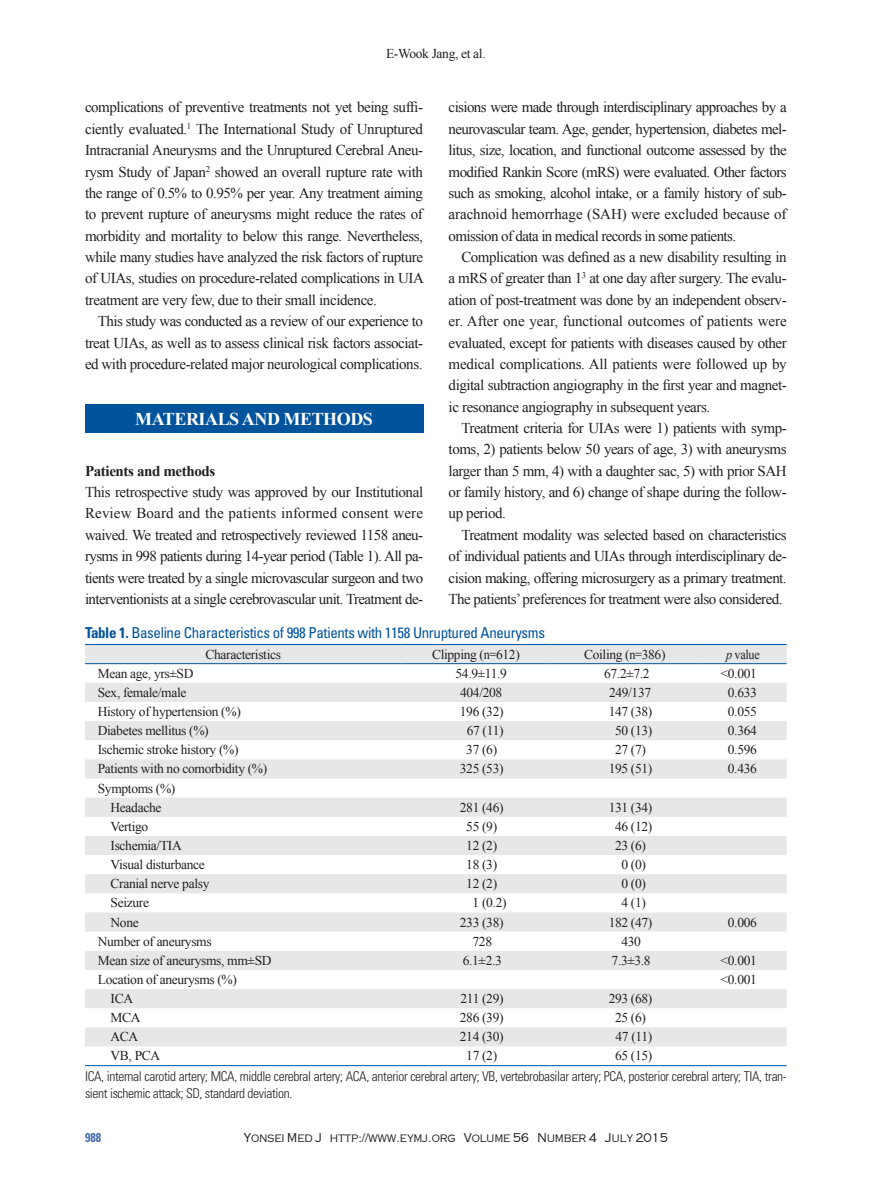
<style>
.page{position:relative;width:893px;height:1191px;background:#fff}
.page>*{position:absolute;margin:0;border:0;box-sizing:border-box;transform-origin:0 0}
.t1{font:700 18px "Times New Roman";letter-spacing:-.025em;color:#fff}
.본문_YMJ{font:15px/21.3px "Times New Roman";letter-spacing:-.03em;color:#231f20;text-align:justify}
.표제목_YMJ{font:condensed 15px "Univers LT Std";letter-spacing:-.025em;color:#01549c}
.소제목_YMJ{font:700 15px "Times New Roman";letter-spacing:-.025em;color:#231f20}
.표본문_YMJ{font:13.5px "Times New Roman";letter-spacing:-.025em;color:#231f20}
.표설명_YMJ{font:300 condensed 13.5px/16.5px "Univers LT Std";letter-spacing:-.025em;color:#231f20}
.런닝_YMJ{font:13.5px "Times New Roman";letter-spacing:-.025em;color:#231f20}
.표본문_YMJ-2{font:13.5px "Times New Roman";letter-spacing:-.025em;color:#231f20;scale:.9 1}
.t2{font:700 condensed 12.75px "Univers LT Std";color:#446aab;scale:.95 1}
.t3{font:300 12px "Metalcut";letter-spacing:-.025em;color:#231f20}
.s1{font-weight:700}
.s2{font-style:italic}
</style>
<div class="page">
<div style="left:85px;top:404px;width:338px;height:29px;background:#01549c"></div>
<svg style="left:85px;top:1046px;width:702px;height:21px"></svg>
<svg style="left:85px;top:645px;width:702px;height:401px;fill:#e6e7e9"></svg>
<hr style="left:85px;top:644px;width:316px;height:1px;background:#01549c">
<hr style="left:401px;top:644px;width:149px;height:1px;background:#01549c">
<hr style="left:550px;top:644px;width:149px;height:1px;background:#01549c">
<hr style="left:699px;top:644px;width:88px;height:1px;background:#01549c">
<hr style="left:85px;top:663px;width:316px;height:1px;background:#01549c">
<hr style="left:401px;top:663px;width:149px;height:1px;background:#01549c">
<hr style="left:550px;top:663px;width:149px;height:1px;background:#01549c">
<hr style="left:699px;top:663px;width:88px;height:1px;background:#01549c">
<hr style="left:85px;top:1065px;width:316px;height:1px;background:#01549c">
<hr style="left:401px;top:1065px;width:149px;height:1px;background:#01549c">
<hr style="left:550px;top:1065px;width:149px;height:1px;background:#01549c">
<hr style="left:699px;top:1065px;width:88px;height:1px;background:#01549c">
<p class="런닝_YMJ" style="left:386px;top:44px;width:101px">E-Wook Jang, et al.</p>
<p class="본문_YMJ" style="left:85px;top:97px;width:340px">complications of preventive treatments not yet being suffi&shy;ciently evaluated.<sup>1</sup> The International Study of Unruptured Intracranial Aneurysms and the Unruptured Cerebral Aneu&shy;rysm Study of Japan<sup>2</sup> showed an overall rupture rate with the range of 0.5% to 0.95% per year. Any treatment aiming to prevent rupture of aneurysms might reduce the rates of morbidity and mortality to below this range. Nevertheless, while many studies have analyzed the risk factors of rupture of UIAs, studies on procedure-related complications in UIA treatment are very few, due to their small incidence.</p>
<p class="본문_YMJ" style="left:85px;top:310px;width:340px;text-indent:13px">This study was conducted as a review of our experience to treat UIAs, as well as to assess clinical risk factors associat&shy;ed with procedure-related major neurological complications.</p>
<p class="본문_YMJ" style="left:449px;top:97px;width:340px">cisions were made through interdisciplinary approaches by a neurovascular team. Age, gender, hypertension, diabetes mel&shy;litus, size, location, and functional outcome assessed by the modified Rankin Score (mRS) were evaluated. Other factors such as smoking, alcohol intake, or a family history of sub&shy;arachnoid hemorrhage (SAH) were excluded because of omission of data in medical records in some patients.</p>
<p class="본문_YMJ" style="left:449px;top:246px;width:340px;text-indent:13px">Complication was defined as a new disability resulting in a mRS of greater than 1<sup>3</sup> at one day after surgery. The evalu&shy;ation of post-treatment was done by an independent observ&shy;er. After one year, functional outcomes of patients were evaluated, except for patients with diseases caused by other medical complications. All patients were followed up by digital subtraction angiography in the first year and magnet&shy;ic resonance angiography in subsequent years.</p>
<p class="본문_YMJ" style="left:449px;top:417px;width:340px;text-indent:13px">Treatment criteria for UIAs were 1) patients with symp&shy;toms, 2) patients below 50 years of age, 3) with aneurysms larger than 5 mm, 4) with a daughter sac, 5) with prior SAH or family history, and 6) change of shape during the follow&shy;up period.</p>
<p class="본문_YMJ" style="left:449px;top:524px;width:340px;text-indent:13px">Treatment modality was selected based on characteristics of individual patients and UIAs through interdisciplinary de&shy;cision making, offering microsurgery as a primary treatment.<br>The patients’ preferences for treatment were also considered.</p>
<p class="t1" style="left:135px;top:406px;width:239px">MATERIALS AND METHODS</p>
<p class="소제목_YMJ" style="left:85px;top:460px;width:132px">Patients and methods</p>
<p class="본문_YMJ" style="left:85px;top:481px;width:340px">This retrospective study was approved by our Institutional Review Board and the patients informed consent were waived. We treated and retrospectively reviewed 1158 aneu&shy;rysms in 998 patients during 14-year period (Table 1). All pa&shy;tients were treated by a single microvascular surgeon and two interventionists at a single cerebrovascular unit. Treatment de-</p>
<p class="표제목_YMJ" style="left:85px;top:623px;width:461px"><span class="s1">Table 1.</span> Baseline Characteristics of 998 Patients with 1158 Unruptured Aneurysms</p>
<p class="표본문_YMJ" style="left:206px;top:645px;width:77px">Characteristics</p>
<p class="표본문_YMJ" style="left:432px;top:645px;width:89px">Clipping (n=612)</p>
<p class="표본문_YMJ" style="left:584px;top:645px;width:83px">Coiling (n=386)</p>
<p class="표본문_YMJ-2" style="left:726px;top:645px;width:39px"><span class="s2">p</span> value</p>
<p class="표본문_YMJ" style="left:98px;top:664px;width:97px">Mean age, yrs±SD</p>
<p class="표본문_YMJ" style="left:455px;top:664px;width:53px">54.9±11.9</p>
<p class="표본문_YMJ" style="left:604px;top:664px;width:47px">67.2±7.2</p>
<p class="표본문_YMJ" style="left:721px;top:664px;width:38px">&lt;0.001</p>
<p class="표본문_YMJ" style="left:98px;top:683px;width:90px">Sex, female/male</p>
<p class="표본문_YMJ" style="left:460px;top:683px;width:44px">404/208</p>
<p class="표본문_YMJ" style="left:609px;top:683px;width:44px">249/137</p>
<p class="표본문_YMJ" style="left:728px;top:683px;width:31px">0.633</p>
<p class="표본문_YMJ" style="left:98px;top:702px;width:145px">History of hypertension (%)</p>
<p class="표본문_YMJ" style="left:460px;top:702px;width:45px">196 (32)</p>
<p class="표본문_YMJ" style="left:609px;top:702px;width:45px">147 (38)</p>
<p class="표본문_YMJ" style="left:728px;top:702px;width:31px">0.055</p>
<p class="표본문_YMJ" style="left:98px;top:721px;width:112px">Diabetes mellitus (%)</p>
<p class="표본문_YMJ" style="left:467px;top:721px;width:38px">67 (11)</p>
<p class="표본문_YMJ" style="left:615px;top:721px;width:39px">50 (13)</p>
<p class="표본문_YMJ" style="left:728px;top:721px;width:31px">0.364</p>
<p class="표본문_YMJ" style="left:98px;top:740px;width:142px">Ischemic stroke history (%)</p>
<p class="표본문_YMJ" style="left:466px;top:740px;width:32px">37 (6)</p>
<p class="표본문_YMJ" style="left:615px;top:740px;width:32px">27 (7)</p>
<p class="표본문_YMJ" style="left:728px;top:740px;width:31px">0.596</p>
<p class="표본문_YMJ" style="left:98px;top:760px;width:171px">Patients with no comorbidity (%)</p>
<p class="표본문_YMJ" style="left:460px;top:760px;width:45px">325 (53)</p>
<p class="표본문_YMJ" style="left:609px;top:760px;width:45px">195 (51)</p>
<p class="표본문_YMJ" style="left:728px;top:760px;width:31px">0.436</p>
<p class="표본문_YMJ" style="left:98px;top:779px;width:79px">Symptoms (%)</p>
<p class="표본문_YMJ" style="left:111px;top:798px;width:52px">Headache</p>
<p class="표본문_YMJ" style="left:460px;top:798px;width:45px">281 (46)</p>
<p class="표본문_YMJ" style="left:609px;top:798px;width:45px">131 (34)</p>
<p class="표본문_YMJ" style="left:111px;top:817px;width:39px">Vertigo</p>
<p class="표본문_YMJ" style="left:466px;top:817px;width:32px">55 (9)</p>
<p class="표본문_YMJ" style="left:615px;top:817px;width:39px">46 (12)</p>
<p class="표본문_YMJ" style="left:111px;top:836px;width:73px">Ischemia/TIA</p>
<p class="표본문_YMJ" style="left:466px;top:836px;width:32px">12 (2)</p>
<p class="표본문_YMJ" style="left:615px;top:836px;width:32px">23 (6)</p>
<p class="표본문_YMJ" style="left:111px;top:855px;width:96px">Visual disturbance</p>
<p class="표본문_YMJ" style="left:466px;top:855px;width:32px">18 (3)</p>
<p class="표본문_YMJ" style="left:621px;top:855px;width:26px">0 (0)</p>
<p class="표본문_YMJ" style="left:111px;top:874px;width:100px">Cranial nerve palsy</p>
<p class="표본문_YMJ" style="left:466px;top:874px;width:32px">12 (2)</p>
<p class="표본문_YMJ" style="left:621px;top:874px;width:26px">0 (0)</p>
<p class="표본문_YMJ" style="left:111px;top:893px;width:40px">Seizure</p>
<p class="표본문_YMJ" style="left:473px;top:893px;width:35px">1 (0.2)</p>
<p class="표본문_YMJ" style="left:621px;top:893px;width:26px">4 (1)</p>
<p class="표본문_YMJ" style="left:111px;top:913px;width:30px">None</p>
<p class="표본문_YMJ" style="left:460px;top:913px;width:45px">233 (38)</p>
<p class="표본문_YMJ" style="left:609px;top:913px;width:45px">182 (47)</p>
<p class="표본문_YMJ" style="left:728px;top:913px;width:31px">0.006</p>
<p class="표본문_YMJ" style="left:98px;top:932px;width:115px">Number of aneurysms</p>
<p class="표본문_YMJ" style="left:472px;top:932px;width:21px">728</p>
<p class="표본문_YMJ" style="left:621px;top:932px;width:21px">430</p>
<p class="표본문_YMJ" style="left:98px;top:951px;width:175px">Mean size of aneurysms, mm±SD</p>
<p class="표본문_YMJ" style="left:463px;top:951px;width:41px">6.1±2.3</p>
<p class="표본문_YMJ" style="left:612px;top:951px;width:41px">7.3±3.8</p>
<p class="표본문_YMJ" style="left:721px;top:951px;width:38px">&lt;0.001</p>
<p class="표본문_YMJ" style="left:98px;top:970px;width:141px">Location of aneurysms (%)</p>
<p class="표본문_YMJ" style="left:721px;top:970px;width:38px">&lt;0.001</p>
<p class="표본문_YMJ" style="left:111px;top:989px;width:24px">ICA</p>
<p class="표본문_YMJ" style="left:460px;top:989px;width:45px">211 (29)</p>
<p class="표본문_YMJ" style="left:609px;top:989px;width:45px">293 (68)</p>
<p class="표본문_YMJ" style="left:111px;top:1008px;width:32px">MCA</p>
<p class="표본문_YMJ" style="left:460px;top:1008px;width:45px">286 (39)</p>
<p class="표본문_YMJ" style="left:615px;top:1008px;width:32px">25 (6)</p>
<p class="표본문_YMJ" style="left:111px;top:1027px;width:29px">ACA</p>
<p class="표본문_YMJ" style="left:460px;top:1027px;width:45px">214 (30)</p>
<p class="표본문_YMJ" style="left:616px;top:1027px;width:38px">47 (11)</p>
<p class="표본문_YMJ" style="left:111px;top:1046px;width:51px">VB, PCA</p>
<p class="표본문_YMJ" style="left:466px;top:1046px;width:32px">17 (2)</p>
<p class="표본문_YMJ" style="left:615px;top:1046px;width:39px">65 (15)</p>
<p class="표설명_YMJ" style="left:85px;top:1068px;width:703px">ICA, internal carotid artery; MCA, middle cerebral artery; ACA, anterior cerebral artery; VB, vertebrobasilar artery; PCA, posterior cerebral artery; TIA, tran&shy;sient ischemic attack; SD, standard deviation.</p>
<p class="t2" style="left:85px;top:1129px;width:18px">988</p>
<p class="t3" style="left:243px;top:1130px;width:426px">Yonsei Med J http://www.eymj.org Volume 56 Number 4 July 2015</p>
</div>
